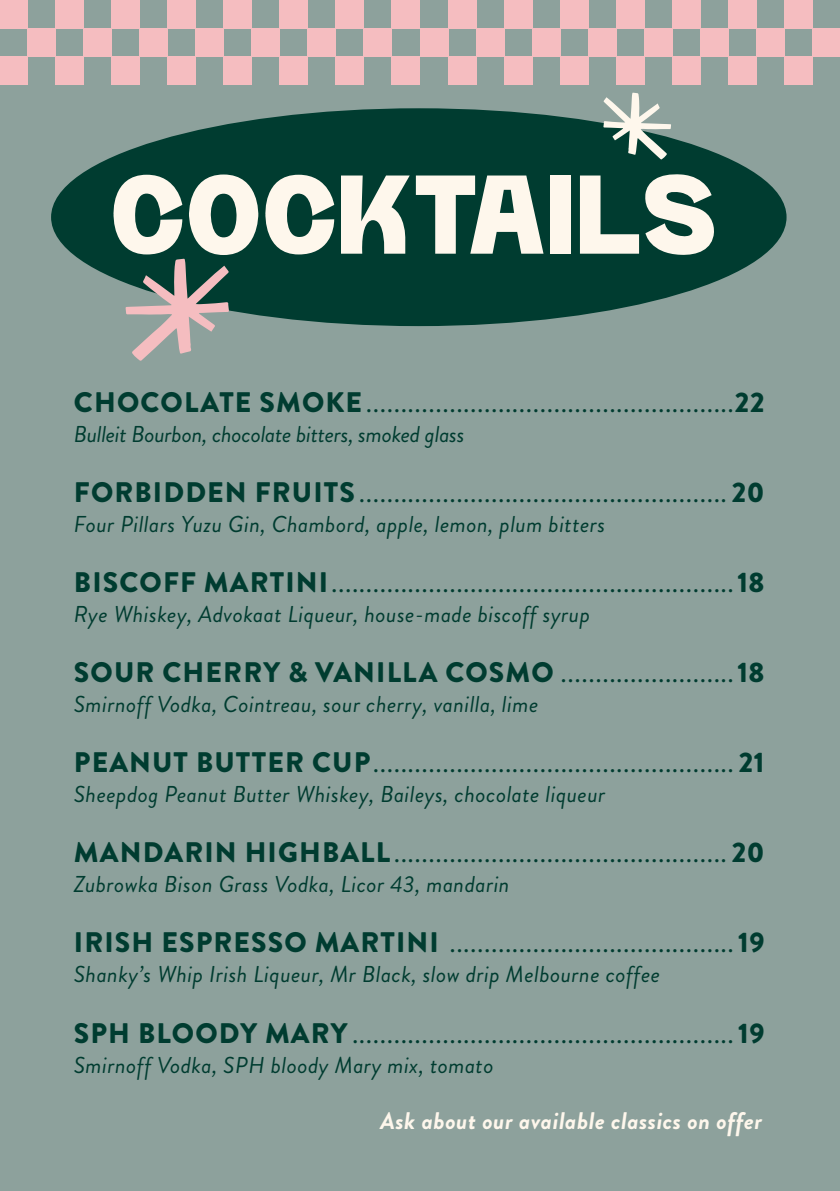
<style>
.page{position:relative;width:840px;height:1191px;background:#fff}
.page>*{position:absolute;margin:0;border:0;box-sizing:border-box;transform-origin:0 0}
.t1{font:111.6px "Trileqe Fatt";letter-spacing:.01em;color:#fef7ec}
.t2{font:28.2px "Brandon Grotesque";color:#003c30}
.t3{font:900 28.2px "Brandon Grotesque";letter-spacing:.04em;color:#003c30}
.t4{font:italic 700 24px "Brandon Grotesque";letter-spacing:.02em;color:#fef7ec}
.t5{font:italic 23px "Brandon Grotesque";letter-spacing:.02em;color:#003c30}
.t6{font:italic 23px "Brandon Grotesque";letter-spacing:-.01em;color:#003c30}
.s1{font-weight:900}
.s2{font-weight:400}
</style>
<div class="page">
<div style="left:0;top:0;width:839px;height:1191px;background:#8da19c"></div>
<div style="left:0;top:0;width:28px;height:28px;background:#f5bdc0"></div>
<div style="left:56px;top:0;width:28px;height:28px;background:#f5bdc0"></div>
<div style="left:112px;top:0;width:28px;height:28px;background:#f5bdc0"></div>
<div style="left:168px;top:0;width:28px;height:28px;background:#f5bdc0"></div>
<div style="left:224px;top:0;width:28px;height:28px;background:#f5bdc0"></div>
<div style="left:280px;top:0;width:28px;height:28px;background:#f5bdc0"></div>
<div style="left:336px;top:0;width:28px;height:28px;background:#f5bdc0"></div>
<div style="left:392px;top:0;width:28px;height:28px;background:#f5bdc0"></div>
<div style="left:448px;top:0;width:28px;height:28px;background:#f5bdc0"></div>
<div style="left:504px;top:0;width:27px;height:28px;background:#f5bdc0"></div>
<div style="left:559px;top:0;width:28px;height:28px;background:#f5bdc0"></div>
<div style="left:615px;top:0;width:28px;height:28px;background:#f5bdc0"></div>
<div style="left:671px;top:0;width:28px;height:28px;background:#f5bdc0"></div>
<div style="left:727px;top:0;width:28px;height:28px;background:#f5bdc0"></div>
<div style="left:783px;top:0;width:28px;height:28px;background:#f5bdc0"></div>
<div style="left:0;top:56px;width:28px;height:29px;background:#f5bdc0"></div>
<div style="left:28px;top:28px;width:28px;height:28px;background:#f5bdc0"></div>
<div style="left:56px;top:56px;width:28px;height:29px;background:#f5bdc0"></div>
<div style="left:84px;top:28px;width:28px;height:28px;background:#f5bdc0"></div>
<div style="left:112px;top:56px;width:28px;height:29px;background:#f5bdc0"></div>
<div style="left:140px;top:28px;width:28px;height:28px;background:#f5bdc0"></div>
<div style="left:168px;top:56px;width:28px;height:29px;background:#f5bdc0"></div>
<div style="left:196px;top:28px;width:28px;height:28px;background:#f5bdc0"></div>
<div style="left:224px;top:56px;width:28px;height:29px;background:#f5bdc0"></div>
<div style="left:252px;top:28px;width:28px;height:28px;background:#f5bdc0"></div>
<div style="left:280px;top:56px;width:28px;height:29px;background:#f5bdc0"></div>
<div style="left:308px;top:28px;width:28px;height:28px;background:#f5bdc0"></div>
<div style="left:336px;top:56px;width:28px;height:29px;background:#f5bdc0"></div>
<div style="left:364px;top:28px;width:28px;height:28px;background:#f5bdc0"></div>
<div style="left:392px;top:56px;width:28px;height:29px;background:#f5bdc0"></div>
<div style="left:420px;top:28px;width:28px;height:28px;background:#f5bdc0"></div>
<div style="left:448px;top:56px;width:28px;height:29px;background:#f5bdc0"></div>
<div style="left:476px;top:28px;width:28px;height:28px;background:#f5bdc0"></div>
<div style="left:504px;top:56px;width:27px;height:29px;background:#f5bdc0"></div>
<div style="left:531px;top:28px;width:28px;height:28px;background:#f5bdc0"></div>
<div style="left:559px;top:56px;width:28px;height:29px;background:#f5bdc0"></div>
<div style="left:587px;top:28px;width:28px;height:28px;background:#f5bdc0"></div>
<div style="left:615px;top:56px;width:28px;height:29px;background:#f5bdc0"></div>
<div style="left:643px;top:28px;width:28px;height:28px;background:#f5bdc0"></div>
<div style="left:671px;top:56px;width:28px;height:29px;background:#f5bdc0"></div>
<div style="left:699px;top:28px;width:28px;height:28px;background:#f5bdc0"></div>
<div style="left:727px;top:56px;width:28px;height:29px;background:#f5bdc0"></div>
<div style="left:755px;top:28px;width:28px;height:28px;background:#f5bdc0"></div>
<div style="left:783px;top:56px;width:28px;height:29px;background:#f5bdc0"></div>
<div style="left:811px;top:28px;width:28px;height:28px;background:#f5bdc0"></div>
<div style="left:51px;top:108px;width:735px;height:218px;background:#003c30;border-radius:50%"></div>
<svg style="left:125px;top:259px;width:104px;height:102px"></svg>
<svg style="left:603px;top:93px;width:67px;height:67px"></svg>
<p class="t1" style="left:111px;top:145px;width:607px">COCKTAILS</p>
<p class="t2" style="left:74px;top:383px;width:691px"><span class="s1">CHOCOLATE SMOKE</span>.....................................................<span class="s1">22</span></p>
<p class="t6" style="left:74px;top:418px;width:392px">Bulleit Bourbon, chocolate bitters, smoked glass</p>
<p class="t2" style="left:74px;top:473px;width:691px"><span class="s1">FORBIDDEN FRUITS</span> ..................................................... <span class="s1">20</span></p>
<p class="t5" style="left:74px;top:508px;width:532px">Four Pillars Yuzu Gin, Chambord, apple, lemon, plum bitters</p>
<p class="t2" style="left:74px;top:563px;width:691px"><span class="s1">BISCOFF MARTINI</span>..........................................................<span class="s1">18</span></p>
<p class="t5" style="left:74px;top:598px;width:517px">Rye Whiskey, Advokaat Liqueur, house-made biscoff syrup</p>
<p class="t3" style="left:74px;top:652px;width:691px">SOUR CHERRY &amp; VANILLA COSMO <span class="s2">.........................</span>18</p>
<p class="t5" style="left:74px;top:688px;width:466px">Smirnoff Vodka, Cointreau, sour cherry, vanilla, lime</p>
<p class="t2" style="left:74px;top:743px;width:691px"><span class="s1">PEANUT BUTTER CUP</span>.................................................... <span class="s1">21</span></p>
<p class="t5" style="left:74px;top:778px;width:533px">Sheepdog Peanut Butter Whiskey, Baileys, chocolate liqueur</p>
<p class="t2" style="left:74px;top:833px;width:691px"><span class="s1">MANDARIN HIGHBALL</span>................................................ <span class="s1">20</span></p>
<p class="t5" style="left:74px;top:868px;width:437px">Zubrowka Bison Grass Vodka, Licor 43, mandarin</p>
<p class="t2" style="left:74px;top:923px;width:691px"><span class="s1">IRISH ESPRESSO MARTINI</span> .........................................<span class="s1">19</span></p>
<p class="t5" style="left:74px;top:958px;width:587px">Shanky’s Whip Irish Liqueur, Mr Black, slow drip Melbourne coffee</p>
<p class="t2" style="left:74px;top:1013px;width:691px"><span class="s1">SPH BLOODY MARY</span> .......................................................<span class="s1">19</span></p>
<p class="t5" style="left:74px;top:1048px;width:421px">Smirnoff Vodka, SPH bloody Mary mix, tomato</p>
<p class="t4" style="left:380px;top:1103px;width:383px">Ask about our available classics on offer</p>
</div>
